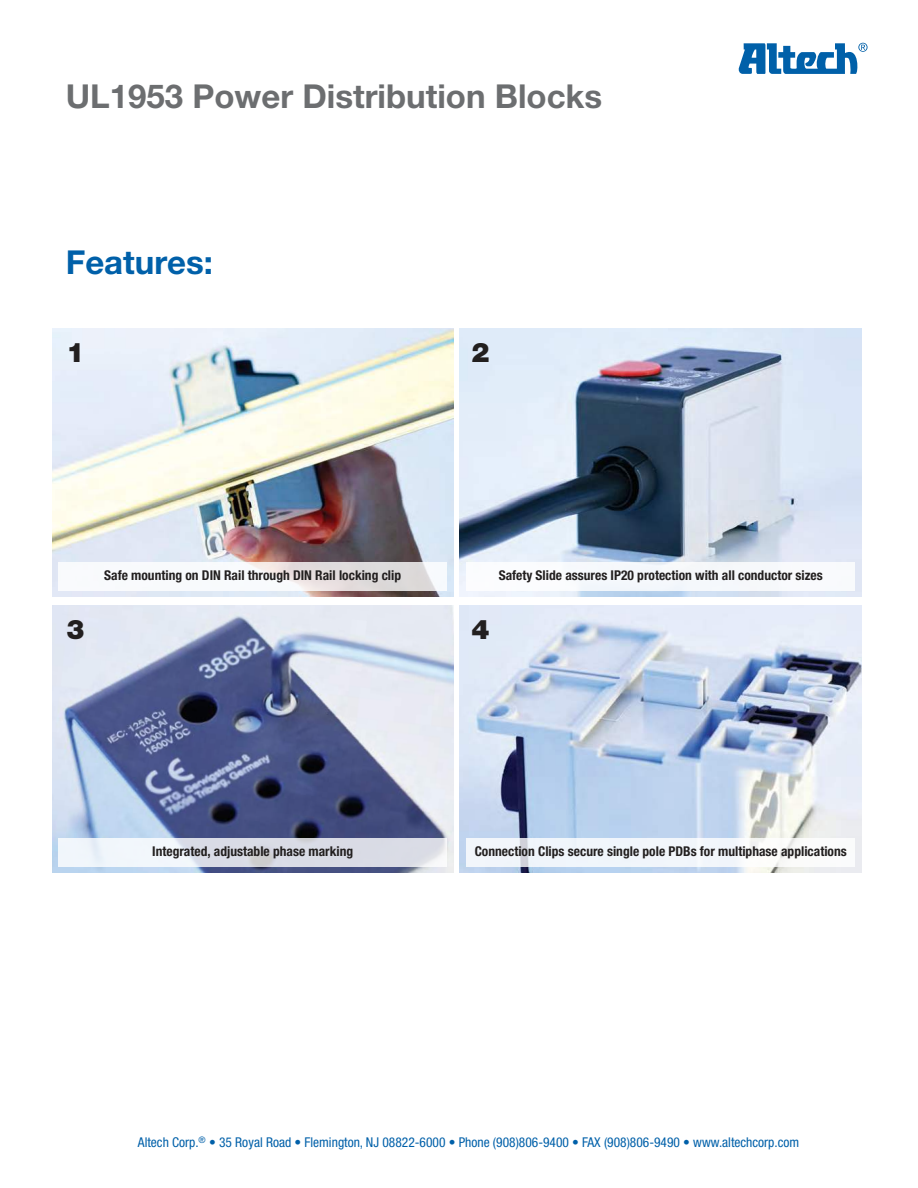
<style>
.page{position:relative;width:918px;height:1188px;background:#fff}
.page>*{position:absolute;margin:0;border:0;box-sizing:border-box;transform-origin:0 0}
.t1{font:700 33px "Helvetica Neue";color:#6c6e70}
.t2{font:700 33px "Helvetica Neue";color:#0060a9}
.t3{font:900 27px "Helvetica Neue";color:#221f1f}
.t4{font:700 condensed 13.5px "Helvetica Neue";color:#221f1f}
.t5{font:condensed 13.5px "Helvetica Neue";color:#0060a9}
</style>
<div class="page">
<img style="left:459px;top:605px;width:402px;height:268px">
<img style="left:52px;top:329px;width:402px;height:268px">
<img style="left:52px;top:605px;width:402px;height:268px">
<img style="left:459px;top:329px;width:402px;height:268px">
<svg style="left:58px;top:562px;width:389px;height:29px"></svg>
<div style="left:466px;top:562px;width:389px;height:29px;background:#f6f9fc"></div>
<svg style="left:58px;top:838px;width:389px;height:29px;fill:#dadce6"></svg>
<div style="left:466px;top:838px;width:389px;height:29px;background:#f2f6fb"></div>
<svg style="left:738px;top:43px;width:130px;height:31px"></svg>
<h1 class="t1" style="left:66px;top:77px;width:538px">UL1953 Power Distribution Blocks</h1>
<h1 class="t2" style="left:66px;top:244px;width:149px">Features:</h1>
<h2 class="t3" style="left:67px;top:336px;width:20px">1</h2>
<h2 class="t3" style="left:472px;top:336px;width:20px">2</h2>
<p class="t4" style="left:104px;top:570px;width:298px">Safe mounting on DIN Rail through DIN Rail locking clip</p>
<p class="t4" style="left:499px;top:570px;width:326px">Safety Slide assures IP20 protection with all conductor sizes</p>
<h2 class="t3" style="left:67px;top:614px;width:20px">3</h2>
<h2 class="t3" style="left:472px;top:614px;width:20px">4</h2>
<p class="t4" style="left:152px;top:846px;width:203px">Integrated, adjustable phase marking</p>
<p class="t4" style="left:475px;top:846px;width:374px">Connection Clips secure single pole PDBs for multiphase applications</p>
<p class="t5" style="left:138px;top:1138px;width:663px">Altech Corp.<sup>®</sup> • 35 Royal Road • Flemington, NJ 08822-6000 • Phone (908)806-9400 • FAX (908)806-9490 • www.altechcorp.com</p>
</div>
